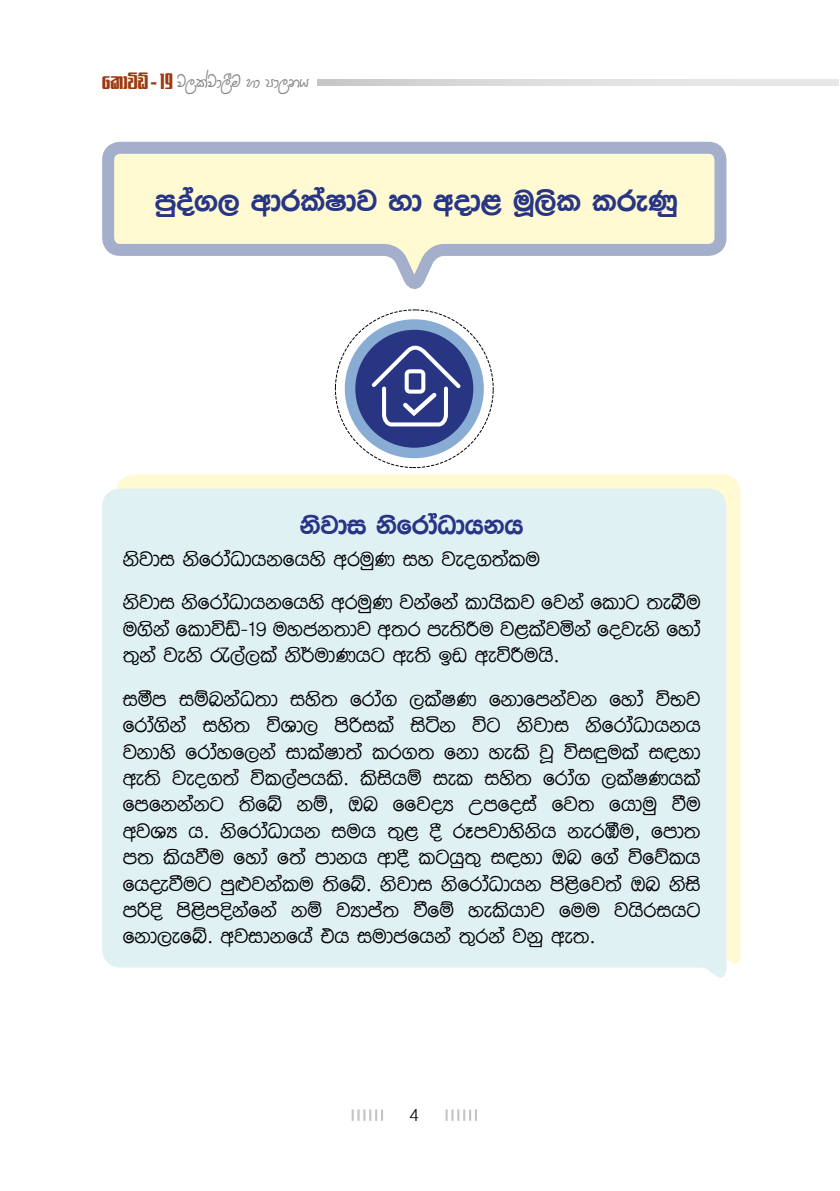
<style>
.page{position:relative;width:840px;height:1191px;background:#fff}
.page>*{position:absolute;margin:0;border:0;box-sizing:border-box;transform-origin:0 0}
.t1{font:32px "FM Ganganeex";color:#283583}
.t2{font:28px "FM Ganganeex";color:#283583}
.t3{font:24px "Isi Isiwarax";color:#878787}
.t4{font:22px/26.4px "FM Malithix";color:#000}
.t5{font:300 17px "Helvetica";color:#000}
.s1{font-family:"Isi Davasax";color:#9c390f}
</style>
<div class="page">
<svg style="left:317px;top:79px;width:521px;height:7px;background:#ddd"></svg>
<svg style="left:351px;top:1109px;width:32px;height:11px"></svg>
<svg style="left:445px;top:1109px;width:31px;height:11px"></svg>
<svg style="left:117px;top:474px;width:623px;height:496px;background:#fef9d3"></svg>
<svg style="left:102px;top:141px;width:625px;height:148px"></svg>
<div style="left:102px;top:488px;width:624px;height:490px;background:#e0f1f3"></div>
<svg style="left:334px;top:309px;width:159px;height:159px"></svg>
<p class="t3" style="left:102px;top:68px;width:208px"><span class="s1">»Y£ýH - 19</span> {zYŠ{£zšv ƒ£ r£zpx</p>
<h1 class="t1" style="left:155px;top:184px;width:544px">MQOA., WDRLAIDJ YD WOD&lt; UQ,SL LREKQ</h1>
<p class="t2" style="left:300px;top:510px;width:225px">KSJDI KSFRDAODHKH</p>
<p class="t4" style="left:123px;top:537px;width:579px;line-height:43.4px">ksjdi ksfrdaOdhkfhyswruqK iy jeo.;alu<br>ksjdi ksfrdaOdhkfhyswruqK jkafka ldhslj fjka fldg ;eîu</p>
<p class="t4" style="left:123px;top:616px;width:579px">u.ska fldúâ-19 uyck;dj w;r me;sÍu j&lt;lajñka fojeksfyda ;=ka jeks/,a,la ks¾udKhg we;sbv weúÍuhs'</p>
<p class="t4" style="left:123px;top:685px;width:592px">ióm iïnkaO;d iys; frda. ,laIK fkdfmkajk fyda úNj frda.ska iys; úYd, msßila isák úg ksjdi ksfrdaOdhkh jkdysfrdayf,ka idlaId;a lr.; fkd yelsjQúi÷ula i|yd we;sjeo.;a úl,amhls' lsishï iel iys; frda. ,laIKhla fmfkkakg ;sfí kï" Tn ffjoH Wmfoia fj; fhduqùu wjYH h' ksfrdaOdhk iuh ;=&lt; § rEmjdysksh keröu" fmd; m; lshùu fyda f;a mdkh wd§ lghq;= i|yd Tn f.a úfõlh fh±ùug mq¿jkalu ;sfí' ksjdi ksfrdaOdhk ms&lt;sfj;a Tn ksis mßÈ ms&lt;smÈkafka kï jHdma; ùfï yelshdj fuu jhsrihg fkd,efí' wjidkfha th iudcfhka ;=rka jkqwe;'</p>
<p class="t5" style="left:409px;top:1100px;width:11px">4</p>
</div>
